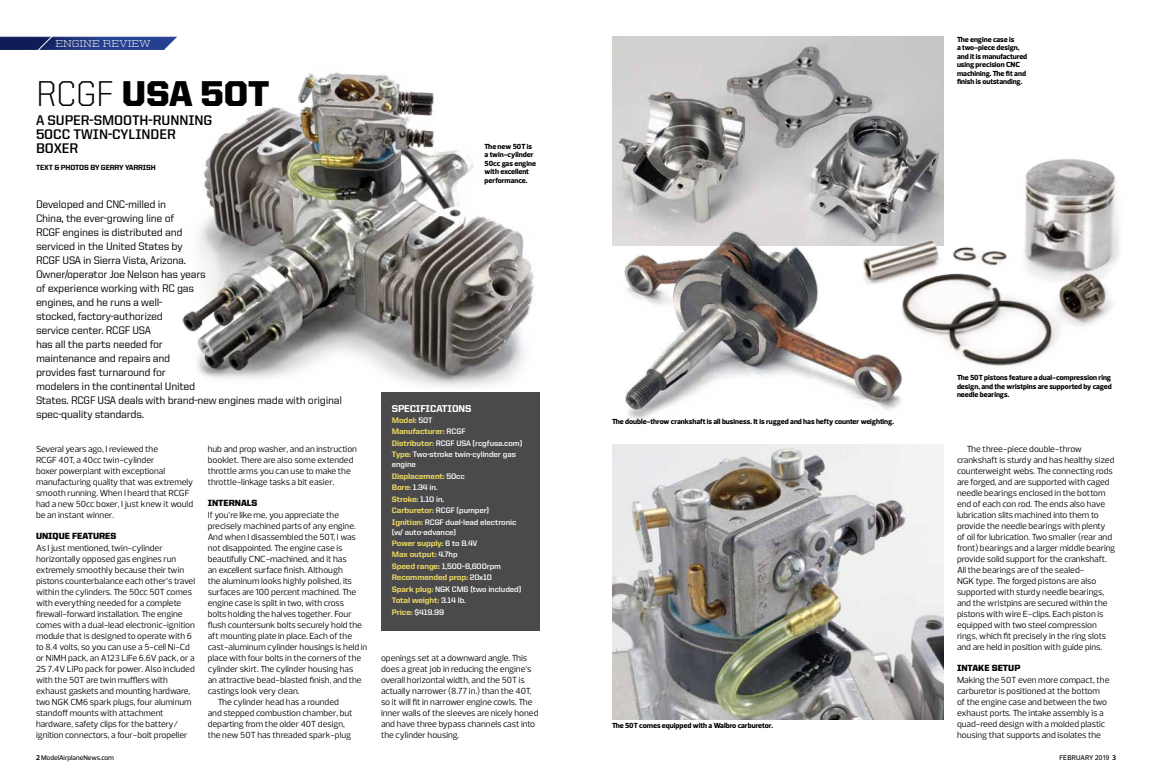
<style>
.page{position:relative;width:1152px;height:783px;background:#fff}
.page>*{position:absolute;margin:0;border:0;box-sizing:border-box;transform-origin:0 0}
.t1{font:900 36px "United Sans Reg";letter-spacing:-.005em;color:#000}
.t2{font:700 14px/14px "United Sans Reg";letter-spacing:-.005em;color:#000}
.t3{font:500 11px/14px "United Sans Reg";letter-spacing:-.025em;color:#000}
.t4{font:800 10px "United Sans Reg";letter-spacing:-.01em;color:#fff}
.t5{font:300 10px "United Serif Semi Ext";letter-spacing:-.01em;color:#fff}
.t6{font:9px/11px "Prelo";color:#000}
.t7{font:900 9px "United Sans Reg";color:#000}
.t8{font:800 8px/11.4px "United Sans Reg";letter-spacing:-.01em;color:#e9d661}
.t9{font:700 8px/11.4px "United Sans Reg";letter-spacing:-.01em;color:#fff}
.t10{font:800 7.5px/8.5px "Prelo";color:#000}
.t11{font:800 7.5px "United Sans Reg";letter-spacing:-.02em;color:#000}
.t12{font:500 7px "Prelo";letter-spacing:-.005em;color:#000}
.s1{font-weight:300}
.s2{font-weight:700;color:#fff}
.s3{font-weight:800;color:#e9d661}
.s4{font-weight:700}
</style>
<div class="page">
<img style="left:612px;top:444px;width:332px;height:275px">
<img style="left:100px;top:72px;width:434px;height:315px">
<div style="left:381px;top:392px;width:159px;height:238px;background:#4a4a4d"></div>
<svg style="left:0;top:36px;width:177px;height:14px"></svg>
<img style="left:612px;top:36px;width:332px;height:178px">
<img style="left:612px;top:214px;width:290px;height:206px">
<img style="left:841px;top:140px;width:278px;height:242px">
<p class="t5" style="left:55px;top:38px;width:97px">ENGINE REVIEW</p>
<h1 class="t1" style="left:36px;top:74px;width:235px"><span class="s1">RCGF</span> USA 50T</h1>
<h2 class="t2" style="left:36px;top:113px;width:178px">A super-smooth-running<br>50cc twin-cylinder boxer</h2>
<p class="t11" style="left:36px;top:163px;width:121px">Text &amp; photos by Gerry Yarrish</p>
<p class="t3" style="left:36px;top:197px;width:308px">Developed and CNC-milled in<br>China, the ever-growing line of<br>RCGF engines is distributed and<br>serviced in the United States by<br>RCGF USA in Sierra Vista, Arizona.<br>Owner/operator Joe Nelson has years<br>of experience working with RC gas<br>engines, and he runs a well-<br>stocked, factory-authorized<br>service center. RCGF USA<br>has all the parts needed for<br>maintenance and repairs and<br>provides fast turnaround for<br>modelers in the continental United<br>States. RCGF USA deals with brand-new engines made with original spec-quality standards.</p>
<p class="t6" style="left:36px;top:444px;width:159px">Several years ago, I reviewed the<br>RCGF 40T, a 40cc twin-cylinder<br>boxer powerplant with exceptional manufacturing quality that was extremely smooth running. When I heard that RCGF had a new 50cc boxer, I just knew it would be an instant winner.</p>
<p class="t7" style="left:36px;top:531px;width:53px">UNIQUE FEATU</p>
<p class="t7" style="left:99px;top:531px;width:18px">RES</p>
<p class="t6" style="left:36px;top:543px;width:161px">As I just mentioned, twin-cylinder horizontally opposed gas engines run extremely smoothly because their twin pistons counterbalance each other’s travel within the cylinders. The 50cc 50T comes with everything needed for a complete firewall-forward installation. The engine comes with a dual-lead electronic-ignition module that is designed to operate with 6 to 8.4 volts, so you can use a 5-cell Ni-Cd or NiMH pack, an A123 LiFe 6.6V pack, or a 2S 7.4V LiPo pack for power. Also included with the 50T are twin mufflers with exhaust gaskets and mounting hardware, two NGK CM6 spark plugs, four aluminum standoff mounts with attachment hardware, safety clips for the battery/ ignition connectors, a four-bolt propeller</p>
<p class="t6" style="left:208px;top:444px;width:151px">hub and prop washer, and an instruction booklet. There are also some extended throttle arms you can use to make the throttle-linkage tasks a bit easier.</p>
<p class="t7" style="left:208px;top:498px;width:51px">INTERNALS</p>
<p class="t6" style="left:208px;top:510px;width:133px">If you’re like me, you appreciate the</p>
<p class="t6" style="left:208px;top:521px;width:150px">precisely machined parts of any engine.</p>
<p class="t6" style="left:208px;top:532px;width:150px">And when I disassembled the 50T, I was</p>
<p class="t6" style="left:208px;top:543px;width:136px">not disappointed. The engine case is</p>
<p class="t6" style="left:208px;top:554px;width:140px">beautifully CNC-machined, and it has</p>
<p class="t6" style="left:208px;top:565px;width:137px">an excellent surface finish. Although</p>
<p class="t6" style="left:208px;top:576px;width:146px">the aluminum looks highly polished, its</p>
<p class="t6" style="left:208px;top:587px;width:150px">surfaces are 100 percent machined. The</p>
<p class="t6" style="left:208px;top:598px;width:138px">engine case is split in two, with cross</p>
<p class="t6" style="left:208px;top:609px;width:145px">bolts holding the halves together. Four</p>
<p class="t6" style="left:208px;top:620px;width:156px">flush countersunk bolts securely hold the</p>
<p class="t6" style="left:208px;top:630px;width:146px">aft mounting plate in place. Each of the</p>
<p class="t6" style="left:208px;top:641px;width:161px">cast-aluminum cylinder housings is held in</p>
<p class="t6" style="left:208px;top:652px;width:155px">place with four bolts in the corners of the</p>
<p class="t6" style="left:208px;top:663px;width:147px">cylinder skirt. The cylinder housing has</p>
<p class="t6" style="left:208px;top:674px;width:155px">an attractive bead-blasted finish, and the</p>
<p class="t6" style="left:208px;top:685px;width:93px">castings look very clean.</p>
<p class="t6" style="left:218px;top:696px;width:123px">The cylinder head has a rounded</p>
<p class="t6" style="left:208px;top:707px;width:146px">and stepped combustion chamber, but</p>
<p class="t6" style="left:208px;top:718px;width:139px">departing from the older 40T design,</p>
<p class="t6" style="left:208px;top:729px;width:145px">the new 50T has threaded spark-plug</p>
<p class="t10" style="left:485px;top:142px;width:53px">The new 50T is a twin-cylinder<br>50cc gas engine with excellent performance.</p>
<p class="t4" style="left:392px;top:403px;width:81px">Specifications</p>
<p class="t8" style="left:392px;top:414px;width:61px">Model: <span class="s2">50T<br></span>Manufacturer: <span class="s2">RCG</span></p>
<p class="t9" style="left:461px;top:426px;width:6px">F</p>
<p class="t8" style="left:392px;top:437px;width:50px">Distributor: <span class="s2">RCG</span></p>
<p class="t9" style="left:392px;top:437px;width:132px;text-indent:59px">F USA (rcgfusa.com)<br><span class="s3">Type:</span> Two-stroke twin-cylinder gas</p>
<p class="t8" style="left:392px;top:459px;width:74px"><span class="s2">engine<br></span>Displacement: <span class="s2">50cc<br></span>Bore: <span class="s2">1.34 in.<br></span>Stroke: <span class="s2">1.10 in.<br></span>Carburetor: <span class="s2">RCG</span></p>
<p class="t9" style="left:451px;top:505px;width:40px">F (pumper)</p>
<p class="t9" style="left:392px;top:517px;width:126px;line-height:10px;text-indent:48px">F dual-lead electronic (w/ auto-advance)</p>
<p class="t8" style="left:392px;top:537px;width:131px">Power supply: <span class="s2">6 to 8.4V<br></span>Max output: <span class="s2">4.7hp<br></span>Speed range: <span class="s2">1,500–8,600rpm<br></span>Recommended prop: <span class="s2">20x10<br></span>Spark plug: <span class="s2">NGK CM6 (two included)<br></span>Total weight: <span class="s2">3.14 lb.<br></span>Price: <span class="s2">$419.99</span></p>
<p class="t8" style="left:392px;top:516px;width:39px">Ignition: <span class="s2">RCG</span></p>
<p class="t6" style="left:381px;top:653px;width:159px">openings set at a downward angle. This does a great job in reducing the engine’s overall horizontal width, and the 50T is actually narrower (8.77 in.) than the 40T, so it will fit in narrower engine cowls. The inner walls of the sleeves are nicely honed and have three bypass channels cast into the cylinder housing.</p>
<p class="t10" style="left:957px;top:35px;width:72px">The engine case is<br>a two-piece design, and it is manufactured using precision CNC machining. The fit and finish is outstanding.</p>
<p class="t10" style="left:612px;top:418px;width:283px">The double-throw crankshaft is all business. It is rugged and has hefty counter weighting.</p>
<p class="t10" style="left:612px;top:722px;width:163px">The 50T comes equipped with a Walbro carburetor.</p>
<p class="t10" style="left:957px;top:374px;width:156px;text-align:justify">The 50T pistons feature a dual-compression ring design, and the wristpins are supported by caged needle bearings.</p>
<p class="t6" style="left:957px;top:444px;width:160px;text-indent:10px">The three-piece double-throw crankshaft is sturdy and has healthy sized counterweight webs. The connecting rods are forged, and are supported with caged needle bearings enclosed in the bottom end of each con rod. The ends also have lubrication slits machined into them to provide the needle bearings with plenty of oil for lubrication. Two smaller (rear and front) bearings and a larger middle bearing provide solid support for the crankshaft.<br>All the bearings are of the sealed-<br>NGK type. The forged pistons are also supported with sturdy needle bearings, and the wristpins are secured within the pistons with wire E-clips. Each piston is equipped with two steel compression rings, which fit precisely in the ring slots and are held in position with guide pins.</p>
<p class="t7" style="left:957px;top:663px;width:65px">INTAKE SETU P</p>
<p class="t6" style="left:957px;top:675px;width:154px">Making the 50T even more compact, the carburetor is positioned at the bottom of the engine case and between the two exhaust ports. The intake assembly is a quad-reed design with a molded plastic housing that supports and isolates the</p>
<p class="t12" style="left:36px;top:753px;width:80px"><span class="s4">2</span> ModelAirplaneNews.com</p>
<p class="t12" style="left:1059px;top:753px;width:58px">february 2019 <span class="s4">3</span></p>
</div>
